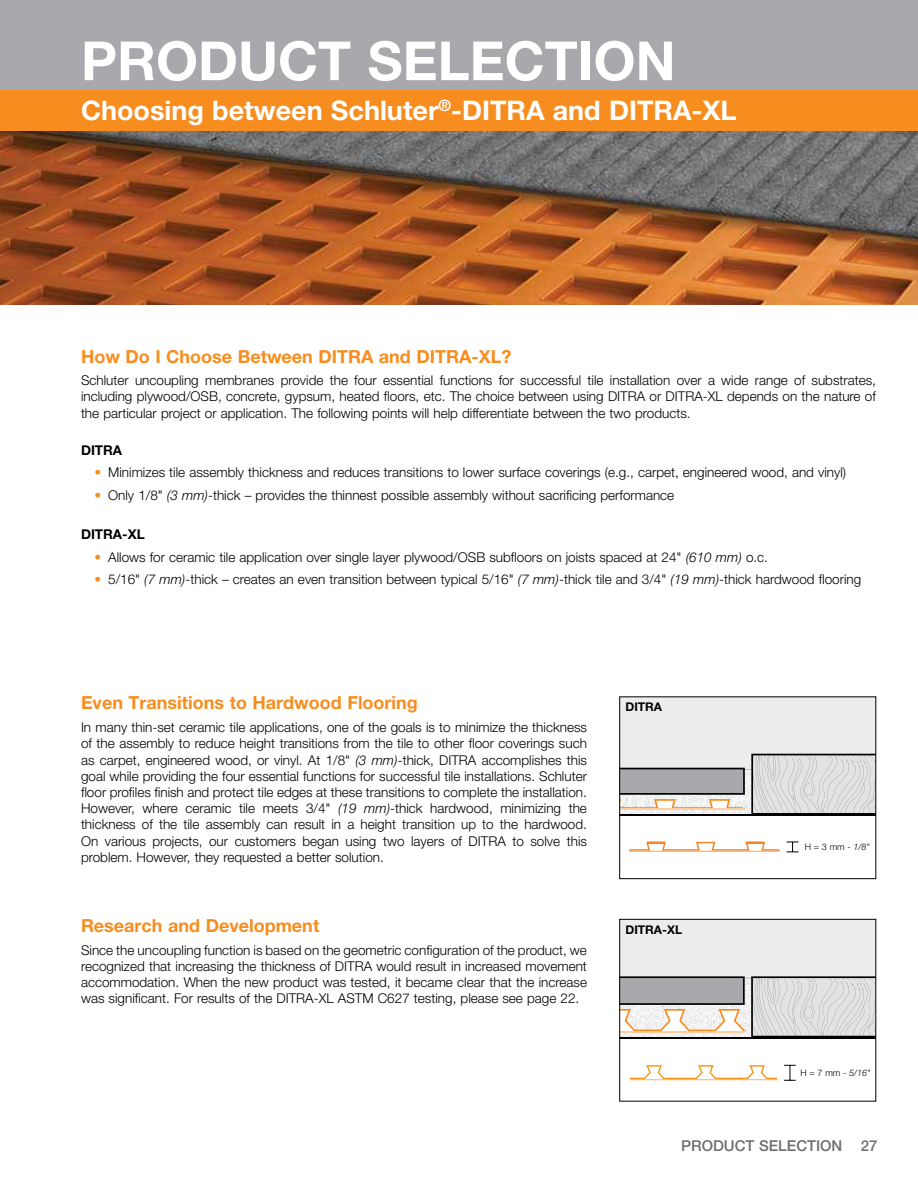
<style>
.page{position:relative;width:918px;height:1188px;background:#fff}
.page>*{position:absolute;margin:0;border:0;box-sizing:border-box;transform-origin:0 0}
.t1{font:700 54px "Helvetica Neue LT Pro";color:#fff}
.t2{font:700 27px "Helvetica Neue LT Pro";color:#fff}
.t3{font:700 18px "Helvetica Neue LT Pro";color:#f78d1e}
.t4{font:500 15px "Helvetica Neue LT Pro";color:#6d6e71}
.t5{font:300 13.5px/16.2px "Helvetica Neue LT Pro";color:#000;text-align:justify}
.t6{font:700 13.5px "Helvetica Neue LT Pro";color:#000}
.t7{font:700 12px "Helvetica Neue LT Pro";color:#000}
.t8{font:300 9px "Helvetica Neue LT Pro";color:#000}
.s1{font-weight:700;color:#f78d1e}
.s2{font-style:italic}
</style>
<div class="page">
<img style="left:0;top:130px;width:918px;height:174px">
<div style="left:0;top:0;width:918px;height:90px;background:#a7a9ac"></div>
<div style="left:0;top:90px;width:918px;height:40px;background:#f78d1e"></div>
<div style="left:622px;top:699px;width:252px;height:55px;background:#ededee"></div>
<svg style="left:622px;top:754px;width:252px;height:62px;background:#c5c4c3"></svg>
<div style="left:620px;top:697px;width:256px;height:182px;border:1px solid #000"></div>
<div style="left:622px;top:921px;width:252px;height:55px;background:#ededee"></div>
<svg style="left:622px;top:976px;width:252px;height:63px"></svg>
<hr style="left:620px;top:1031px;width:124px;height:2px;background:#fdcd9d">
<div style="left:620px;top:919px;width:256px;height:182px;border:1px solid #000"></div>
<svg style="left:629px;top:841px;width:151px;height:10px"></svg>
<hr style="left:629px;top:851px;width:151px;height:1px;background:#fab072">
<svg style="left:787px;top:842px;width:11px;height:11px"></svg>
<svg style="left:629px;top:1065px;width:167px;height:16px"></svg>
<h1 class="t1" style="left:81px;top:28px;width:596px">PRODUCT SELECTION</h1>
<h2 class="t2" style="left:81px;top:93px;width:657px">Choosing between Schluter<sup>®</sup>-DITRA and DITRA-XL</h2>
<h3 class="t3" style="left:81px;top:345px;width:432px">How Do I Choose Between DITRA and DITRA-XL?</h3>
<p class="t5" style="left:81px;top:372px;width:797px">Schluter uncoupling membranes provide the four essential functions for successful tile installation over a wide range of substrates, including plywood/OSB, concrete, gypsum, heated floors, etc. The choice between using DITRA or DITRA-XL depends on the nature of the particular project or application. The following points will help differentiate between the two products.</p>
<p class="t6" style="left:81px;top:442px;width:43px">DITRA</p>
<p class="t5" style="left:94px;top:464px;width:753px"><span class="s1">•</span> Minimizes tile assembly thickness and reduces transitions to lower surface coverings (e.g., carpet, engineered wood, and vinyl)</p>
<p class="t5" style="left:94px;top:487px;width:581px"><span class="s1">•</span> Only 1/8" <span class="s2">(3 mm)</span>-thick – provides the thinnest possible assembly without sacrificing performance</p>
<p class="t6" style="left:81px;top:526px;width:65px">DITRA-XL</p>
<p class="t5" style="left:94px;top:548px;width:675px"><span class="s1">•</span> Allows for ceramic tile application over single layer plywood/OSB subfloors on joists spaced at 24" <span class="s2">(610 mm)</span> o.c.</p>
<p class="t5" style="left:94px;top:571px;width:768px"><span class="s1">•</span> 5/16" <span class="s2">(7 mm)</span>-thick – creates an even transition between typical 5/16" <span class="s2">(7 mm)</span>-thick tile and 3/4" <span class="s2">(19 mm)</span>-thick hardwood flooring</p>
<h3 class="t3" style="left:81px;top:692px;width:338px">Even Transitions to Hardwood Flooring</h3>
<p class="t5" style="left:81px;top:719px;width:508px">In many thin-set ceramic tile applications, one of the goals is to minimize the thickness of the assembly to reduce height transitions from the tile to other floor coverings such as carpet, engineered wood, or vinyl. At 1/8" <span class="s2">(3 mm)</span>-thick, DITRA accomplishes this goal while providing the four essential functions for successful tile installations. Schluter floor profiles finish and protect tile edges at these transitions to complete the installation.<br>However, where ceramic tile meets 3/4" <span class="s2">(19 mm)</span>-thick hardwood, minimizing the thickness of the tile assembly can result in a height transition up to the hardwood.<br>On various projects, our customers began using two layers of DITRA to solve this problem. However, they requested a better solution.</p>
<h3 class="t3" style="left:81px;top:914px;width:240px">Research and Development</h3>
<p class="t5" style="left:81px;top:941px;width:508px">Since the uncoupling function is based on the geometric configuration of the product, we recognized that increasing the thickness of DITRA would result in increased movement accommodation. When the new product was tested, it became clear that the increase was significant. For results of the DITRA-XL ASTM C627 testing, please see page 22.</p>
<p class="t7" style="left:626px;top:700px;width:38px">DITRA</p>
<p class="t7" style="left:626px;top:922px;width:58px">DITRA-XL</p>
<p class="t8" style="left:805px;top:841px;width:67px">H = 3 mm - <span class="s2">1/8"</span></p>
<p class="t8" style="left:800px;top:1067px;width:72px">H = 7 mm - <span class="s2">5/16"</span></p>
<p class="t4" style="left:681px;top:1137px;width:198px">PRODUCT SELECTION 27</p>
</div>
